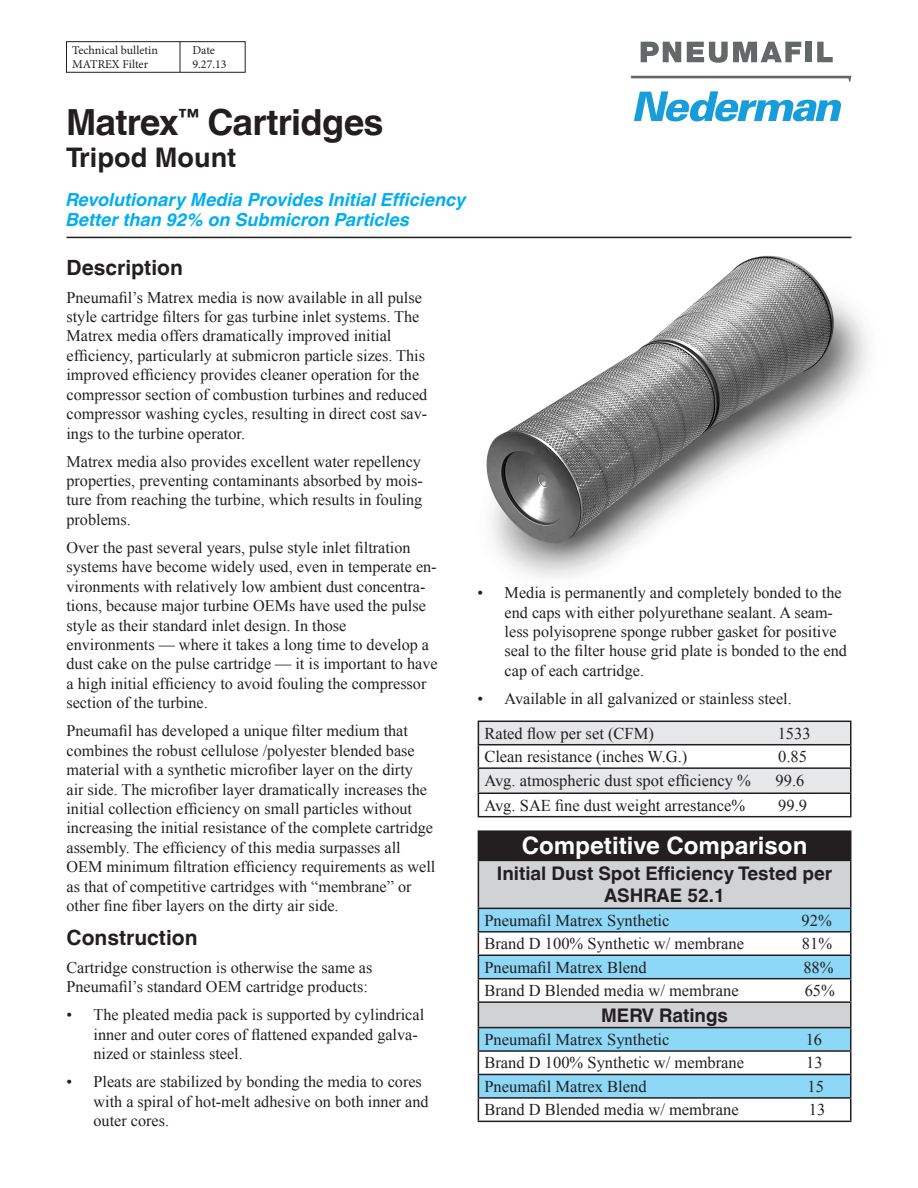
<style>
.page{position:relative;width:918px;height:1188px;background:#fff}
.page>*{position:absolute;margin:0;border:0;box-sizing:border-box;transform-origin:0 0}
.t1{font:700 36px "Helvetica Linotype";letter-spacing:-.02em;color:#231f20}
.t2{font:700 27px "Helvetica Linotype";color:#231f20}
.t3{font:700 24px "Helvetica Linotype";color:#fff}
.t4{font:700 21px "Helvetica Linotype";color:#231f20}
.t5{font:700 18.75px/22.5px "Helvetica Linotype";color:#231f20;text-align:center}
.t6{font:italic 700 18px/19.5px "Helvetica Linotype";color:#00aeef}
.t7{font:16.5px "Times New Roman WGL";color:#231f20}
.t8{font:16.2px/19.5px "Times New Roman WGL";color:#231f20}
.t9{font:12px/14.4px "Minion Pro";color:#231f20}
</style>
<div class="page">
<svg style="left:631px;top:76px;width:221px;height:6px"></svg>
<svg style="left:634px;top:91px;width:207px;height:30px"></svg>
<svg style="left:641px;top:42px;width:40px;height:20px"></svg>
<svg style="left:687px;top:42px;width:114px;height:21px"></svg>
<div style="left:805px;top:42px;width:7px;height:20px;background:#656868"></div>
<svg style="left:817px;top:42px;width:16px;height:20px"></svg>
<img style="left:486px;top:255px;width:382px;height:323px">
<hr style="left:66px;top:237px;width:786px;height:1px;background:#231f20">
<div style="left:478px;top:831px;width:373px;height:29px;background:#231f20"></div>
<div style="left:479px;top:861px;width:371px;height:47px;background:#d1d2d4"></div>
<svg style="left:479px;top:909px;width:371px;height:188px"></svg>
<hr style="left:478px;top:830px;width:374px;height:2px;background:#231f20">
<hr style="left:850px;top:832px;width:2px;height:28px;background:#231f20">
<hr style="left:478px;top:860px;width:374px;height:1px;background:#231f20">
<hr style="left:478px;top:861px;width:1px;height:47px;background:#231f20">
<hr style="left:850px;top:861px;width:2px;height:47px;background:#231f20">
<hr style="left:478px;top:908px;width:374px;height:1px;background:#231f20">
<hr style="left:850px;top:909px;width:2px;height:22px;background:#231f20">
<hr style="left:478px;top:931px;width:374px;height:2px;background:#231f20">
<hr style="left:850px;top:933px;width:2px;height:21px;background:#231f20">
<hr style="left:478px;top:954px;width:374px;height:2px;background:#231f20">
<hr style="left:850px;top:956px;width:2px;height:22px;background:#231f20">
<hr style="left:478px;top:978px;width:374px;height:1px;background:#231f20">
<hr style="left:850px;top:979px;width:2px;height:22px;background:#231f20">
<hr style="left:478px;top:1001px;width:374px;height:2px;background:#231f20">
<hr style="left:850px;top:1003px;width:2px;height:24px;background:#231f20">
<hr style="left:478px;top:1027px;width:374px;height:1px;background:#231f20">
<hr style="left:850px;top:1028px;width:2px;height:22px;background:#231f20">
<hr style="left:478px;top:1050px;width:374px;height:2px;background:#231f20">
<hr style="left:850px;top:1052px;width:2px;height:22px;background:#231f20">
<hr style="left:478px;top:1074px;width:374px;height:1px;background:#231f20">
<hr style="left:850px;top:1075px;width:2px;height:22px;background:#231f20">
<hr style="left:478px;top:1097px;width:374px;height:2px;background:#231f20">
<svg style="left:478px;top:909px;width:1px;height:212px"></svg>
<hr style="left:850px;top:1099px;width:2px;height:22px;background:#231f20">
<hr style="left:478px;top:1121px;width:374px;height:1px;background:#231f20">
<hr style="left:478px;top:721px;width:374px;height:1px;background:#231f20">
<hr style="left:850px;top:722px;width:2px;height:22px;background:#231f20">
<hr style="left:478px;top:744px;width:374px;height:1px;background:#231f20">
<hr style="left:850px;top:745px;width:2px;height:22px;background:#231f20">
<hr style="left:478px;top:767px;width:374px;height:2px;background:#231f20">
<hr style="left:850px;top:769px;width:2px;height:23px;background:#231f20">
<hr style="left:478px;top:792px;width:374px;height:2px;background:#231f20">
<svg style="left:478px;top:722px;width:373px;height:94px"></svg>
<hr style="left:850px;top:794px;width:2px;height:22px;background:#231f20">
<hr style="left:478px;top:816px;width:374px;height:1px;background:#231f20">
<div style="left:66px;top:41px;width:180px;height:32px;border:1px solid #231f20"></div>
<hr style="left:180px;top:42px;width:1px;height:30px;background:#231f20">
<p class="t9" style="left:72px;top:43px;width:87px">Technical bulletin<br>MATREX Filter</p>
<p class="t9" style="left:192px;top:43px;width:36px">Date<br>9.27.13</p>
<h1 class="t1" style="left:66px;top:101px;width:319px">Matrex<sup>™</sup> Cartridges</h1>
<h2 class="t2" style="left:66px;top:142px;width:172px">Tripod Mount</h2>
<p class="t6" style="left:66px;top:190px;width:402px">Revolutionary Media Provides Initial Efficiency<br>Better than 92% on Submicron Particles</p>
<p class="t4" style="left:66px;top:255px;width:118px">Description</p>
<p class="t8" style="left:66px;top:287px;width:362px">Pneumafil’s Matrex media is now available in all pulse style cartridge filters for gas turbine inlet systems. The Matrex media offers dramatically improved initial efficiency, particularly at submicron particle sizes. This improved efficiency provides cleaner operation for the compressor section of combustion turbines and reduced compressor washing cycles, resulting in direct cost sav&shy;ings to the turbine operator.</p>
<p class="t8" style="left:66px;top:451px;width:358px;text-align:justify">Matrex media also provides excellent water repellency properties, preventing contaminants absorbed by mois&shy;ture from reaching the turbine, which results in fouling problems.</p>
<p class="t8" style="left:66px;top:537px;width:373px">Over the past several years, pulse style inlet filtration systems have become widely used, even in temperate en&shy;vironments with relatively low ambient dust concentra&shy;tions, because major turbine OEMs have used the pulse style as their standard inlet design. In those environments — where it takes a long time to develop a dust cake on the pulse cartridge — it is important to have a high initial efficiency to avoid fouling the compressor section of the turbine.</p>
<p class="t8" style="left:66px;top:721px;width:370px">Pneumafil has developed a unique filter medium that combines the robust cellulose /polyester blended base material with a synthetic microfiber layer on the dirty<br>air side. The microfiber layer dramatically increases the initial collection efficiency on small particles without increasing the initial resistance of the complete cartridge assembly. The efficiency of this media surpasses all OEM minimum filtration efficiency requirements as well as that of competitive cartridges with “membrane” or other fine fiber layers on the dirty air side.</p>
<p class="t4" style="left:66px;top:925px;width:133px">Construction</p>
<p class="t8" style="left:66px;top:957px;width:307px">Cartridge construction is otherwise the same as<br>Pneumafil’s standard OEM cartridge products:</p>
<p class="t8" style="left:93px;top:1005px;width:332px;text-indent:-27px">• The pleated media pack is supported by cylindrical inner and outer cores of flattened expanded galva&shy;nized or stainless steel.</p>
<p class="t8" style="left:93px;top:1072px;width:337px;text-indent:-27px">• Pleats are stabilized by bonding the media to cores with a spiral of hot-melt adhesive on both inner and outer cores.</p>
<p class="t8" style="left:505px;top:583px;width:344px;text-indent:-27px">• Media is permanently and completely bonded to the end caps with either polyurethane sealant. A seam&shy;less polyisoprene sponge rubber gasket for positive seal to the filter house grid plate is bonded to the end cap of each cartridge.</p>
<p class="t8" style="left:478px;top:689px;width:316px">• Available in all galvanized or stainless steel.</p>
<p class="t7" style="left:484px;top:722px;width:171px">Rated flow per set (CFM)</p>
<p class="t7" style="left:778px;top:722px;width:34px">1533</p>
<p class="t7" style="left:484px;top:746px;width:204px">Clean resistance (inches W.G.)</p>
<p class="t7" style="left:778px;top:746px;width:30px">0.85</p>
<p class="t7" style="left:484px;top:769px;width:268px">Avg. atmospheric dust spot efficiency %</p>
<p class="t7" style="left:776px;top:769px;width:30px">99.6</p>
<p class="t7" style="left:484px;top:794px;width:262px">Avg. SAE fine dust weight arrestance%</p>
<p class="t7" style="left:778px;top:794px;width:30px">99.9</p>
<h3 class="t3" style="left:522px;top:832px;width:287px">Competitive Comparison</h3>
<p class="t5" style="left:497px;top:862px;width:337px">Initial Dust Spot Efficiency Tested per<br>ASHRAE 52.1</p>
<p class="t7" style="left:484px;top:909px;width:187px">Pneumafil Matrex Synthetic</p>
<p class="t7" style="left:802px;top:909px;width:32px">92%</p>
<p class="t7" style="left:484px;top:933px;width:261px">Brand D 100% Synthetic w/ membrane</p>
<p class="t7" style="left:802px;top:933px;width:32px">81%</p>
<p class="t7" style="left:484px;top:956px;width:164px">Pneumafil Matrex Blend</p>
<p class="t7" style="left:803px;top:956px;width:32px">88%</p>
<p class="t7" style="left:484px;top:980px;width:256px">Brand D Blended media w/ membrane</p>
<p class="t7" style="left:805px;top:980px;width:32px">65%</p>
<p class="t5" style="left:601px;top:1004px;width:128px">MERV Ratings</p>
<p class="t7" style="left:484px;top:1028px;width:187px">Pneumafil Matrex Synthetic</p>
<p class="t7" style="left:806px;top:1028px;width:18px">16</p>
<p class="t7" style="left:484px;top:1052px;width:261px">Brand D 100% Synthetic w/ membrane</p>
<p class="t7" style="left:806px;top:1052px;width:18px">13</p>
<p class="t7" style="left:484px;top:1075px;width:164px">Pneumafil Matrex Blend</p>
<p class="t7" style="left:808px;top:1075px;width:18px">15</p>
<p class="t7" style="left:484px;top:1099px;width:256px">Brand D Blended media w/ membrane</p>
<p class="t7" style="left:809px;top:1099px;width:18px">13</p>
</div>
